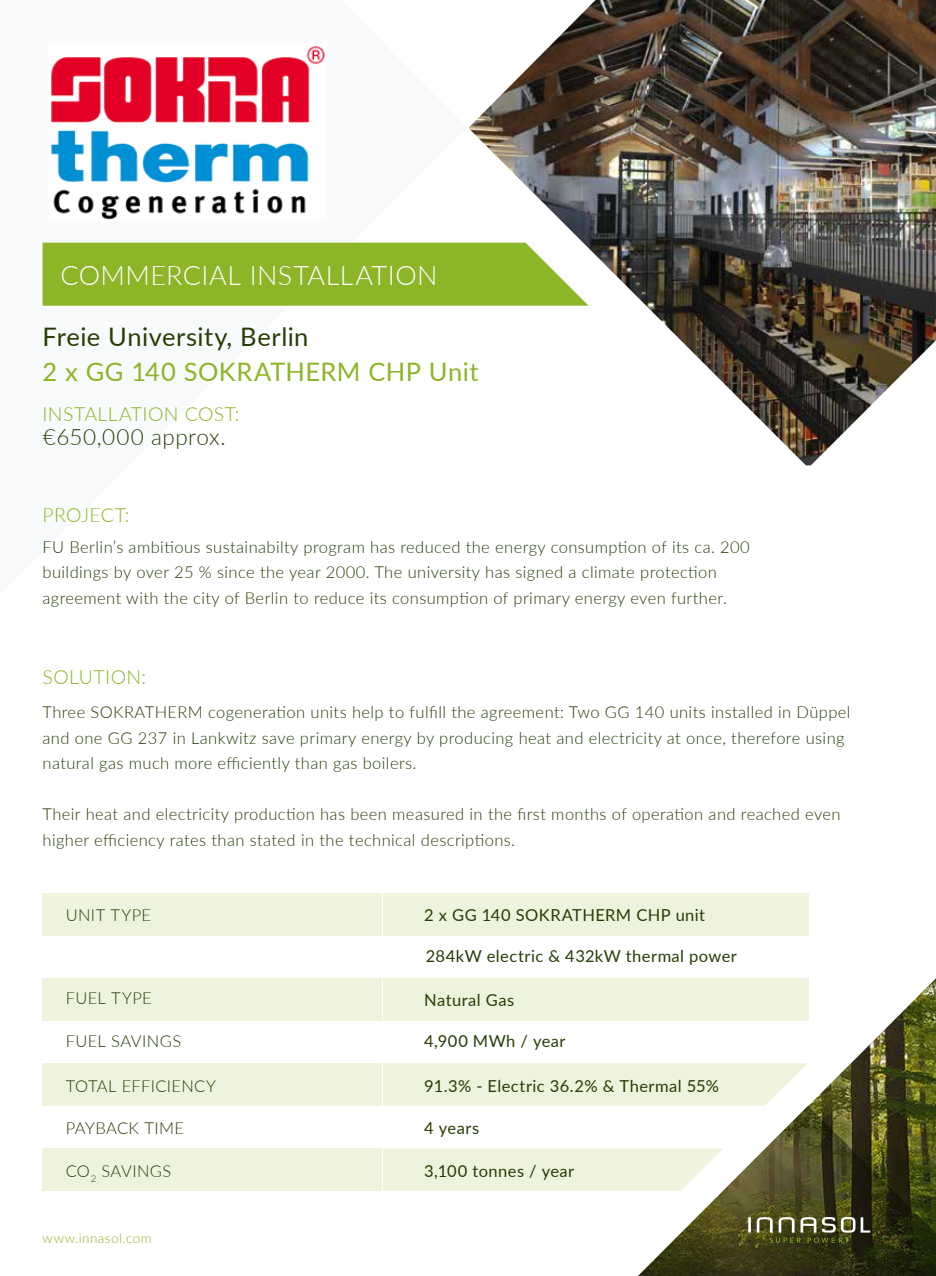
<style>
.page{position:relative;width:936px;height:1276px;background:#fff}
.page>*{position:absolute;margin:0;border:0;box-sizing:border-box;transform-origin:0 0}
.t1{font:300 27px "Lato";letter-spacing:.015em;color:#fff}
.t2{font:25.5px "Lato";letter-spacing:.02em;color:#8db528}
.t3{font:25.5px "Lato";letter-spacing:.02em;color:#273d05}
.t4{font:300 22.5px "Lato";letter-spacing:.02em;color:#273d05}
.t5{font:300 19.5px "Lato";letter-spacing:.02em;color:#8db528}
.t6{font:300 16.5px/25.5px "Lato";letter-spacing:.025em;color:#273d05}
.t7{font:16.5px "Lato";letter-spacing:.025em;color:#273d05}
.t8{font:300 13.5px "Lato";letter-spacing:.035em;color:#8db528}
</style>
<div class="page">
<img style="left:638px;top:978px;width:297px;height:128px">
<svg style="left:638px;top:1106px;width:297px;height:170px"></svg>
<svg style="left:748px;top:1217px;width:2px;height:15px"></svg>
<svg style="left:756px;top:1217px;width:114px;height:25px;background:#656643"></svg>
<img style="left:468px;top:0;width:467px;height:465px">
<div style="left:43px;top:893px;width:338px;height:42px;background:#eef3de"></div>
<div style="left:383px;top:893px;width:425px;height:42px;background:#eef3de"></div>
<div style="left:43px;top:978px;width:338px;height:42px;background:#eef3de"></div>
<div style="left:383px;top:978px;width:425px;height:42px;background:#eef3de"></div>
<div style="left:43px;top:1063px;width:338px;height:42px;background:#eef3de"></div>
<div style="left:383px;top:1063px;width:425px;height:42px;background:#eef3de"></div>
<div style="left:43px;top:1148px;width:338px;height:43px;background:#eef3de"></div>
<svg style="left:383px;top:1148px;width:340px;height:43px;background:#eff3e0"></svg>
<svg style="left:43px;top:243px;width:545px;height:63px;background:#93b934"></svg>
<img style="left:51px;top:46px;width:274px;height:174px">
<h1 class="t1" style="left:61px;top:256px;width:378px">COMMERCIAL INSTALLATION</h1>
<h2 class="t3" style="left:43px;top:319px;width:267px">Freie University, Berlin</h2>
<h2 class="t2" style="left:43px;top:353px;width:437px">2 x GG 140 SOKRATHERM CHP Unit</h2>
<p class="t5" style="left:43px;top:401px;width:198px">INSTALLATION COST:</p>
<h3 class="t4" style="left:43px;top:421px;width:184px">€650,000 approx.</h3>
<p class="t5" style="left:43px;top:501px;width:88px">PROJECT:</p>
<p class="t6" style="left:43px;top:534px;width:708px">FU Berlin’s ambitious sustainabilty program has reduced the energy consumption of its ca. 200 buildings by over 25 % since the year 2000. The university has signed a climate protection agreement with the city of Berlin to reduce its consumption of primary energy even further.</p>
<p class="t5" style="left:43px;top:663px;width:105px">SOLUTION:</p>
<p class="t6" style="left:43px;top:699px;width:809px">Three SOKRATHERM cogeneration units help to fulfill the agreement: Two GG 140 units installed in Düppel and one GG 237 in Lankwitz save primary energy by producing heat and electricity at once, therefore using natural gas much more efficiently than gas boilers.</p>
<p class="t6" style="left:43px;top:801px;width:799px">Their heat and electricity production has been measured in the first months of operation and reached even higher efficiency rates than stated in the technical descriptions.</p>
<p class="t6" style="left:66px;top:902px;width:87px">UNIT TYPE</p>
<p class="t7" style="left:424px;top:903px;width:282px">2 x GG 140 SOKRATHERM CHP unit</p>
<p class="t7" style="left:425px;top:944px;width:313px">284kW electric &amp; 432kW thermal power</p>
<p class="t6" style="left:66px;top:985px;width:87px">FUEL TYPE</p>
<p class="t6" style="left:66px;top:1027px;width:117px">FUEL SAVINGS</p>
<p class="t6" style="left:66px;top:1072px;width:152px">TOTAL EFFICIENCY</p>
<p class="t7" style="left:424px;top:988px;width:91px">Natural Gas</p>
<p class="t7" style="left:424px;top:1029px;width:143px">4,900 MWh / year</p>
<p class="t7" style="left:424px;top:1073px;width:296px">91.3% - Electric 36.2% &amp; Thermal 55%</p>
<p class="t6" style="left:66px;top:1115px;width:120px">PAYBACK TIME</p>
<p class="t6" style="left:66px;top:1157px;width:107px">CO<sub>2</sub> SAVINGS</p>
<p class="t7" style="left:424px;top:1116px;width:56px">4 years</p>
<p class="t7" style="left:424px;top:1159px;width:151px">3,100 tonnes / year</p>
<p class="t8" style="left:43px;top:1229px;width:111px">www.innasol.com</p>
</div>
